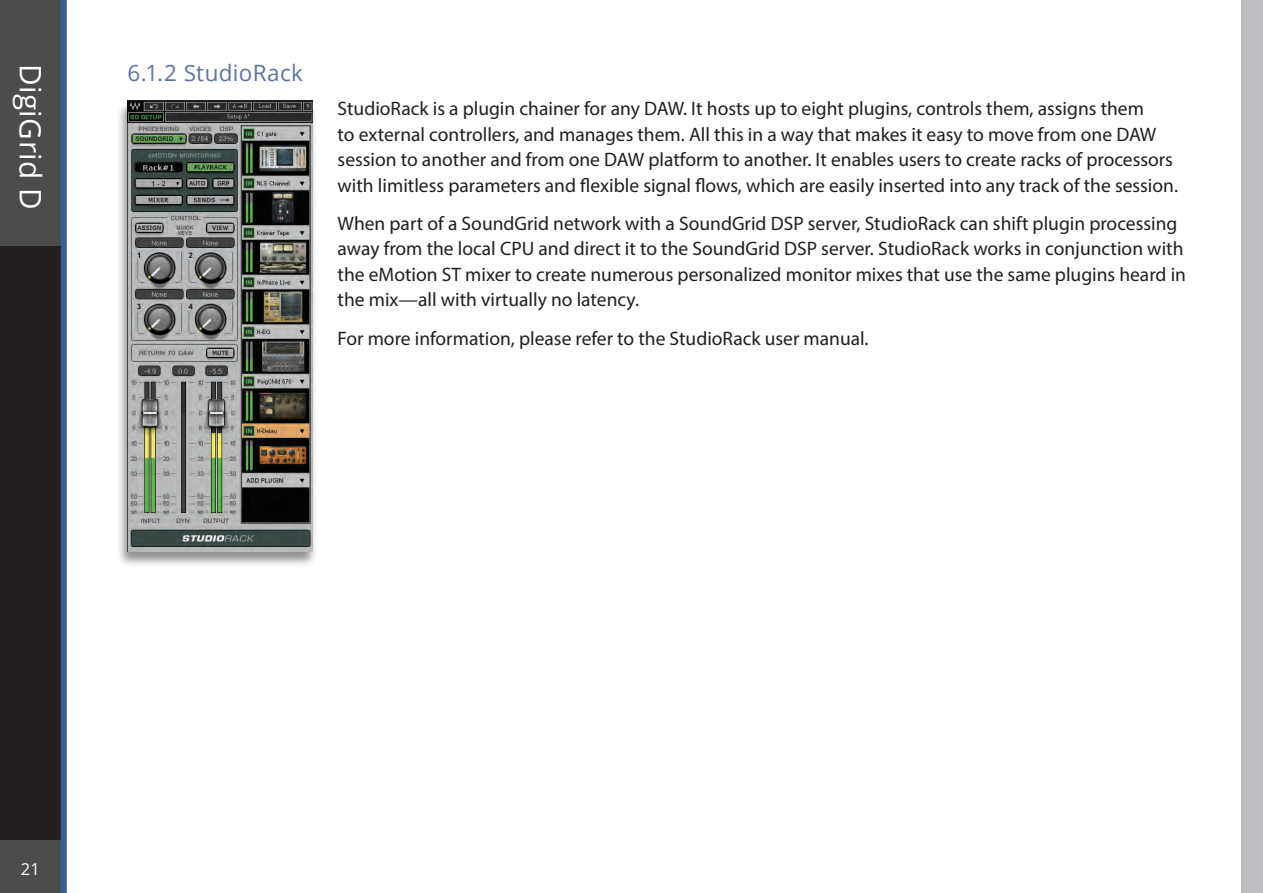
<style>
.page{position:relative;width:1263px;height:893px;background:#fff}
.page>*{position:absolute;margin:0;border:0;box-sizing:border-box;transform-origin:0 0}
.t1{font:29.7px "Open Sans";letter-spacing:.015em;color:#fff}
.t2{font:22.5px "Open Sans";letter-spacing:.015em;color:#5d75a3}
.t3{font:19.5px/25.5px "Myriad Pro";color:#231f20}
.t4{font:16.5px "Open Sans";color:#fff}
</style>
<div class="page">
<div style="left:1242px;top:0;width:21px;height:893px;background:#bcbdc0"></div>
<svg style="left:0;top:0;width:67px;height:893px"></svg>
<div style="left:117px;top:101px;width:201px;height:466px;background:#231f20;opacity:.5"></div>
<img style="left:128px;top:101px;width:184px;height:450px">
<h1 class="t1" style="left:51px;top:64px;width:148px;rotate:90deg">DigiGrid D</h1>
<p class="t2" style="left:128px;top:57px;width:177px">6.1.2 StudioRack</p>
<p class="t3" style="left:338px;top:95px;width:842px">StudioRack is a plugin chainer for any DAW It. hosts up to eight plugins, controls them, assigns them<br>to external controllers, and manages them. All this in a way that makes it easy to move from one DAW session to another and from one DAW platform to another It. enables users to create racks of processors with limitless parameters and flexible signal flows, which are easily inserted into any track of the session.</p>
<p class="t3" style="left:338px;top:210px;width:850px">When part of a SoundGrid network with a SoundGrid DSP server, StudioRack can shift plugin processing away from the local CPU and direct toit the SoundGrid DSP server. StudioRack works in conjunction with the eMotion ST mixer to create numerous personalized monitor mixes that use the same plugins heard in the mix—all with virtually no latency.</p>
<p class="t3" style="left:338px;top:325px;width:532px">For more information, please refer to the StudioRack user manual.</p>
<p class="t4" style="left:21px;top:857px;width:20px">21</p>
</div>
